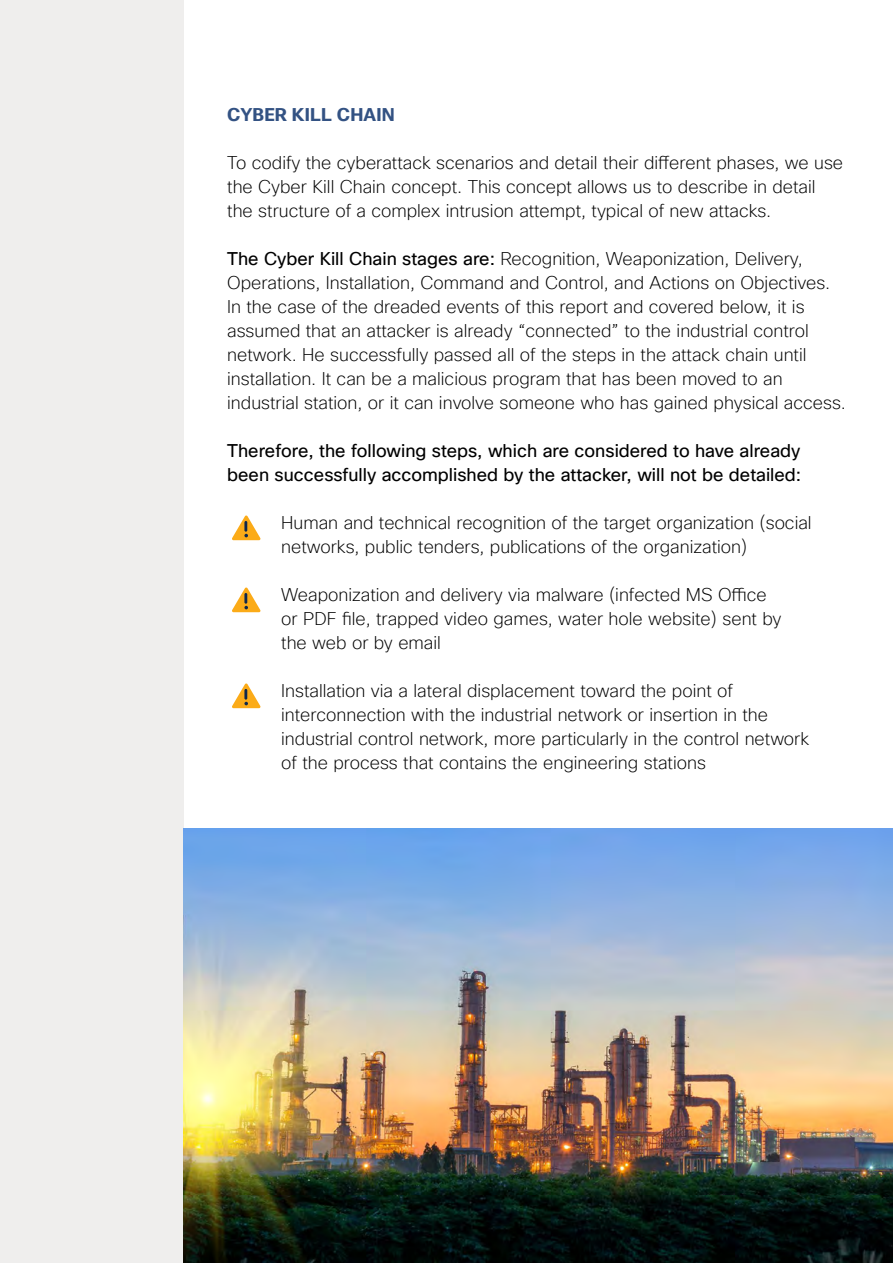
<style>
.page{position:relative;width:893px;height:1263px;background:#fff}
.page>*{position:absolute;margin:0;border:0;box-sizing:border-box;transform-origin:0 0}
.t1{font:200 18px/24px "Cisco Sans TT";color:#000}
.t2{font:18px/24px "Cisco Sans TT";color:#000}
.t3{font:700 18px "Cisco Sans TT";letter-spacing:.01em;color:#335283}
.s1{font-weight:400}
</style>
<div class="page">
<div style="left:0;top:0;width:184px;height:1263px;background:#efeeed"></div>
<img style="left:184px;top:828px;width:709px;height:435px">
<svg style="left:232px;top:515px;width:29px;height:25px"></svg>
<svg style="left:232px;top:587px;width:29px;height:25px"></svg>
<svg style="left:232px;top:683px;width:29px;height:25px"></svg>
<p class="t3" style="left:227px;top:102px;width:169px">CYBER KILL CHAIN</p>
<p class="t1" style="left:227px;top:151px;width:617px">To codify the cyberattack scenarios and detail their different phases, we use the Cyber Kill Chain concept. This concept allows us to describe in detail the structure of a complex intrusion attempt, typical of new attacks.</p>
<p class="t1" style="left:227px;top:247px;width:620px"><span class="s1">The Cyber Kill Chain stages are:</span> Recognition, Weaponization, Delivery, Operations, Installation, Command and Control, and Actions on Objectives.<br>In the case of the dreaded events of this report and covered below, it is assumed that an attacker is already “connected” to the industrial control network. He successfully passed all of the steps in the attack chain until installation. It can be a malicious program that has been moved to an industrial station, or it can involve someone who has gained physical access.</p>
<p class="t2" style="left:227px;top:439px;width:576px">Therefore, the following steps, which are considered to have already been successfully accomplished by the attacker, will not be detailed:</p>
<p class="t1" style="left:281px;top:511px;width:532px">Human and technical recognition of the target organization (social networks, public tenders, publications of the organization)</p>
<p class="t1" style="left:281px;top:583px;width:502px">Weaponization and delivery via malware (infected MS Office or PDF file, trapped video games, water hole website) sent by the web or by email</p>
<p class="t1" style="left:281px;top:679px;width:529px">Installation via a lateral displacement toward the point of interconnection with the industrial network or insertion in the industrial control network, more particularly in the control network of the process that contains the engineering stations</p>
</div>
